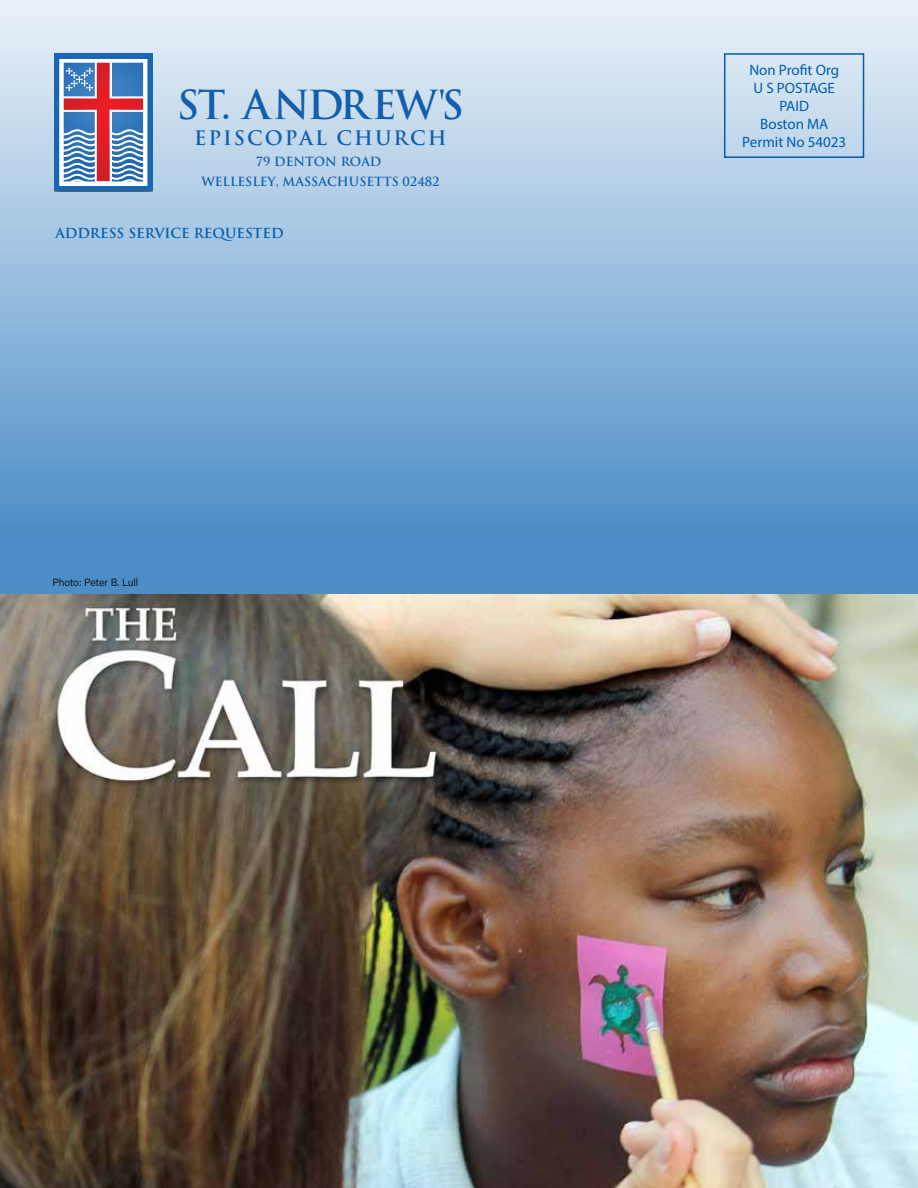
<style>
.page{position:relative;width:918px;height:1188px;background:#fff}
.page>*{position:absolute;margin:0;border:0;box-sizing:border-box;transform-origin:0 0}
.t1{font:700 39px "Trajan Pro";letter-spacing:-.04em;color:#115fad}
.t2{font:700 19.5px "Trajan Pro";letter-spacing:.1em;color:#115fad}
.t3{font:15px/18px "Myriad Pro";color:#005daf;text-align:center}
.t4{font:700 13.5px "Trajan Pro";color:#005daf}
.t5{font:700 12.3px/19.5px "Trajan Pro";color:#115fad;text-align:center}
.t6{font:10.5px "Acumin Variable Concept";color:#000}
</style>
<div class="page">
<svg style="left:0;top:0;width:918px;height:594px;background:#93badc"></svg>
<div style="left:724px;top:53px;width:140px;height:105px;border:2px solid #005daf"></div>
<div style="left:54px;top:54px;width:99px;height:137px;background:#1a66b1"></div>
<svg style="left:59px;top:59px;width:88px;height:127px;background:#9a91b2"></svg>
<img style="left:0;top:594px;width:918px;height:594px">
<h1 class="t1" style="left:177px;top:81px;width:289px">ST. ANDREW'S</h1>
<h2 class="t2" style="left:194px;top:126px;width:254px">EPISCOPAL CHURCH</h2>
<p class="t5" style="left:201px;top:152px;width:240px">79 DENTON ROAD<br>WELLESLEY, MASSACHUSETTS 02482</p>
<p class="t4" style="left:56px;top:224px;width:230px">ADDRESS SERVICE REQUESTED</p>
<p class="t6" style="left:52px;top:575px;width:87px">Photo: Peter B. Lull</p>
<p class="t3" style="left:742px;top:60px;width:106px">Non Profit Org<br>U S POSTAGE<br>PAID<br>Boston MA<br>Permit No 54023</p>
</div>
